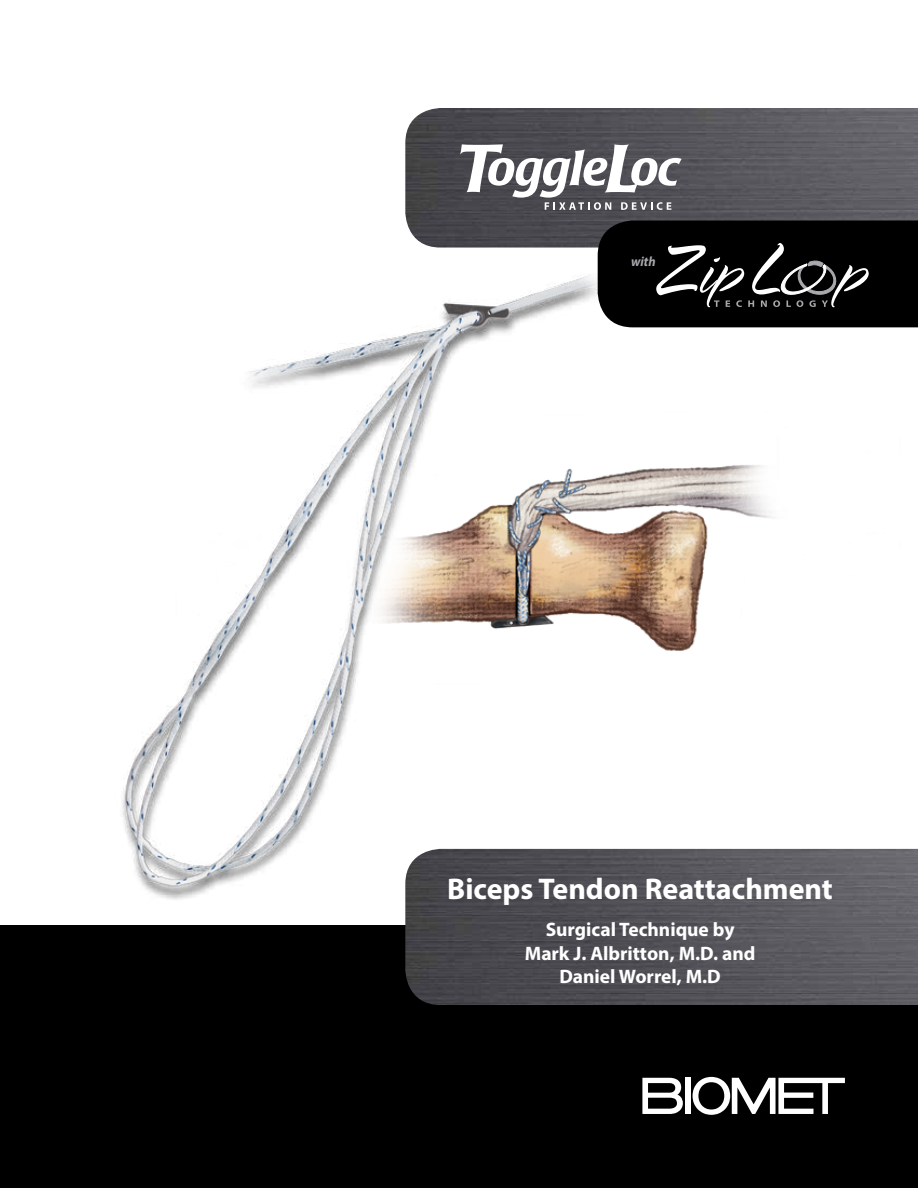
<style>
.page{position:relative;width:918px;height:1188px;background:#fff}
.page>*{position:absolute;margin:0;border:0;box-sizing:border-box;transform-origin:0 0}
.t1{font:700 30px "Myriad Pro";color:#fff}
.t2{font:700 19.5px/23.4px "Myriad Pro";color:#fff;text-align:center}
.t3{font:italic 700 13.5px "Myriad Pro";color:#a7a9ac;scale:.95 1}
</style>
<div class="page">
<div style="left:0;top:926px;width:918px;height:262px;background:#000"></div>
<img style="left:406px;top:975px;width:512px;height:30px">
<img style="left:405px;top:108px;width:513px;height:61px">
<img style="left:45px;top:169px;width:873px;height:806px">
<svg style="left:460px;top:144px;width:222px;height:66px"></svg>
<svg style="left:598px;top:220px;width:320px;height:107px;background:#171717"></svg>
<svg style="left:642px;top:1078px;width:41px;height:36px"></svg>
<div style="left:685px;top:1078px;width:6px;height:36px;background:#fff"></div>
<svg style="left:693px;top:1077px;width:152px;height:38px"></svg>
<p class="t3" style="left:631px;top:252px;width:27px">with</p>
<h1 class="t1" style="left:447px;top:870px;width:387px">Biceps Tendon Reattachment</h1>
<p class="t2" style="left:525px;top:917px;width:232px">Surgical Technique by<br>Mark J. Albritton, M.D. and<br>Daniel Worrel, M.D</p>
</div>
